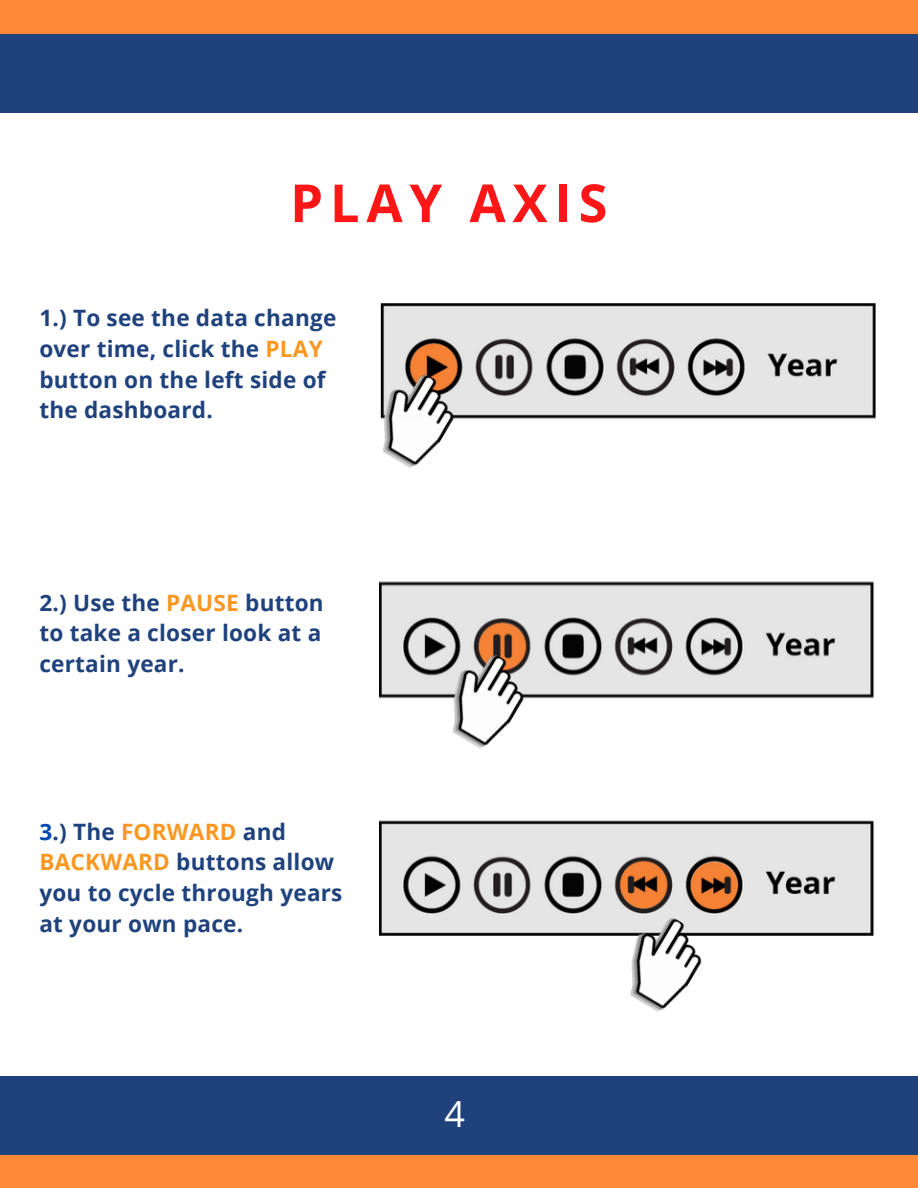
<style>
.page{position:relative;width:918px;height:1188px;background:#fff}
.page>*{position:absolute;margin:0;border:0;box-sizing:border-box;transform-origin:0 0}
.t1{font:700 52.5px "Open Sans";letter-spacing:.13em;color:#ff1616}
.t2{font:36px "Open Sans";color:#fff}
.t3{font:700 22.5px/30.6px "Open Sans";letter-spacing:.01em;color:#1f427d}
.s1{color:#f89823}
.s2{color:#004aad}
</style>
<div class="page">
<div style="left:0;top:1094px;width:918px;height:94px;background:#ff8937"></div>
<div style="left:0;top:1076px;width:918px;height:79px;background:#1f427d"></div>
<div style="left:0;top:0;width:918px;height:95px;background:#ff8937"></div>
<div style="left:0;top:34px;width:918px;height:79px;background:#1f427d"></div>
<img style="left:380px;top:304px;width:495px;height:115px">
<img style="left:380px;top:363px;width:86px;height:105px">
<img style="left:379px;top:581px;width:495px;height:118px">
<img style="left:432px;top:644px;width:104px;height:105px">
<img style="left:379px;top:820px;width:495px;height:115px">
<img style="left:610px;top:907px;width:104px;height:105px">
<h1 class="t1" style="left:290px;top:166px;width:319px">PLAY AXIS</h1>
<p class="t3" style="left:39px;top:302px;width:298px">1.) To see the data change over time, click the <span class="s1">PLAY </span>button on the left side of the dashboard.</p>
<p class="t3" style="left:39px;top:587px;width:286px;text-align:justify">2.) Use the <span class="s1">PAUSE</span> button to take a closer look at a certain year.</p>
<p class="t3" style="left:39px;top:816px;width:305px"><span class="s2">3</span>.) The <span class="s1">FORWARD</span> and<br><span class="s1">BACKWARD</span> buttons allow you to cycle through years at your own pace.</p>
<h2 class="t2" style="left:444px;top:1089px;width:22px">4</h2>
</div>
